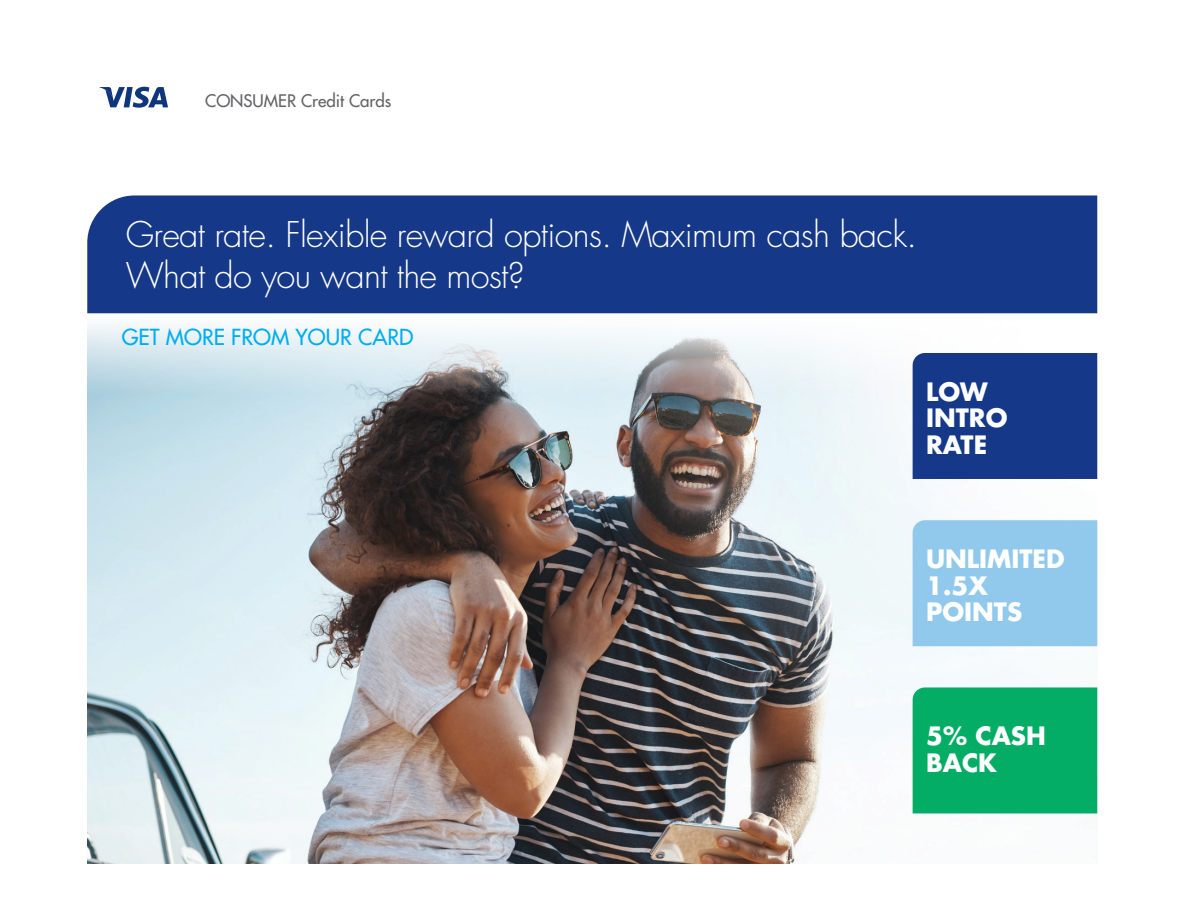
<style>
.page{position:relative;width:1188px;height:918px;background:#fff}
.page>*{position:absolute;margin:0;border:0;box-sizing:border-box;transform-origin:0 0}
.t1{font:300 34.5px "Futura Std";letter-spacing:-.02em;color:#fff}
.t2{font:700 24.6px/26.7px "Futura Std";color:#fff}
.t3{font:500 21.6px "Futura Std";color:#00aeef}
.t4{font:500 16.8px "Futura Std";color:#636366}
</style>
<div class="page">
<div style="left:87px;top:195px;width:1010px;height:104px;background:#153888"></div>
<img style="left:87px;top:299px;width:1010px;height:565px">
<svg style="left:100px;top:87px;width:68px;height:21px"></svg>
<div style="left:913px;top:353px;width:184px;height:126px;background:#153888"></div>
<div style="left:913px;top:520px;width:184px;height:126px;background:#91c9ed"></div>
<div style="left:913px;top:687px;width:184px;height:126px;background:#03ad65"></div>
<p class="t4" style="left:205px;top:90px;width:188px">CONSUMER Credit Cards</p>
<p class="t1" style="left:126px;top:214px;width:793px">Great rate. Flexible reward options. Maximum cash back.</p>
<p class="t1" style="left:126px;top:254px;width:401px">What do you want the most?</p>
<p class="t3" style="left:122px;top:323px;width:293px">GET MORE FROM YOUR CARD</p>
<p class="t2" style="left:926px;top:378px;width:83px">LOW<br>INTRO<br>RATE</p>
<p class="t2" style="left:926px;top:545px;width:140px">UNLIMITED</p>
<p class="t2" style="left:926px;top:572px;width:98px">1.5X<br>POINTS</p>
<p class="t2" style="left:926px;top:722px;width:121px">5% CASH<br>BACK</p>
</div>
